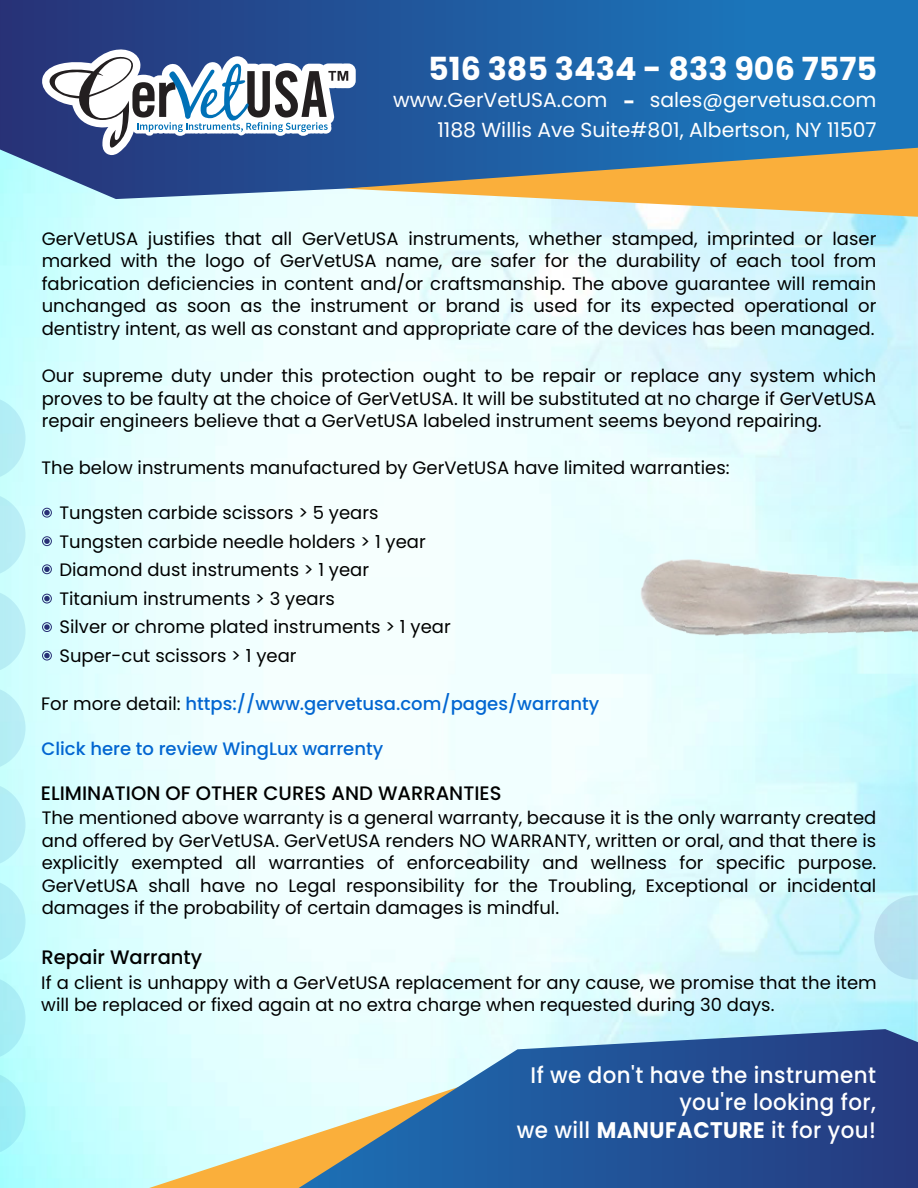
<style>
.page{position:relative;width:918px;height:1188px;background:#fff}
.page>*{position:absolute;margin:0;border:0;box-sizing:border-box;transform-origin:0 0}
.t1{font:700 31.8px "Poppins";color:#fff}
.t2{font:500 22.5px/27.8px "Poppins";letter-spacing:.02em;color:#fff;text-align:right;scale:.95 1}
.t3{font:20.4px "Poppins";color:#fff}
.t4{font:500 19.5px "Poppins";color:#000}
.t5{font:18px/22.5px "Poppins";color:#000;text-align:justify}
.t6{font:500 18px "Poppins";color:#0266d1}
.s1{font-weight:700}
.s2{font-weight:400;color:#000}
</style>
<div class="page">
<img style="left:0;top:199px;width:918px;height:989px">
<svg style="left:874px;top:895px;width:44px;height:85px;background:#b8e5f3"></svg>
<svg style="left:0;top:879px;width:26px;height:85px;background:#b6f3f8"></svg>
<svg style="left:0;top:783px;width:26px;height:84px;background:#bbf3f8"></svg>
<svg style="left:0;top:686px;width:26px;height:84px;background:#bef3f8"></svg>
<svg style="left:0;top:589px;width:26px;height:85px;background:#c0f3f8"></svg>
<svg style="left:0;top:493px;width:26px;height:84px;background:#bff3f8"></svg>
<svg style="left:0;top:396px;width:26px;height:84px;background:#bcf3f8"></svg>
<svg style="left:0;top:976px;width:26px;height:84px;background:#aef3f8"></svg>
<svg style="left:0;top:1071px;width:26px;height:85px;background:#a3f3f8"></svg>
<svg style="left:149px;top:1074px;width:150px;height:114px;background:#e0edd5"></svg>
<svg style="left:0;top:0;width:918px;height:199px;background:#255b9e"></svg>
<svg style="left:299px;top:1029px;width:619px;height:159px;background:#5075a6"></svg>
<svg style="left:42px;top:49px;width:876px;height:168px;background:#6687a4"></svg>
<div style="left:42px;top:508px;width:10px;height:9px;border:1px solid #283075;border-radius:50%"></div>
<svg style="left:44px;top:510px;width:6px;height:5px"></svg>
<div style="left:42px;top:536px;width:10px;height:10px;border:1px solid #283075;border-radius:50%"></div>
<svg style="left:44px;top:538px;width:6px;height:6px"></svg>
<div style="left:42px;top:565px;width:10px;height:9px;border:1px solid #283075;border-radius:50%"></div>
<svg style="left:44px;top:567px;width:6px;height:5px"></svg>
<div style="left:42px;top:594px;width:10px;height:9px;border:1px solid #283075;border-radius:50%"></div>
<svg style="left:44px;top:596px;width:6px;height:5px"></svg>
<div style="left:42px;top:622px;width:10px;height:10px;border:1px solid #283075;border-radius:50%"></div>
<svg style="left:44px;top:624px;width:6px;height:6px"></svg>
<div style="left:42px;top:651px;width:10px;height:9px;border:1px solid #283075;border-radius:50%"></div>
<svg style="left:44px;top:653px;width:6px;height:5px"></svg>
<img style="left:633px;top:504px;width:285px;height:193px">
<h1 class="t1" style="left:428px;top:50px;width:451px">516 385 3434 - 833 906 7575</h1>
<p class="t3" style="left:393px;top:88px;width:485px">www.GerVetUSA.com <span class="s1">-</span> sales@gervetusa.com</p>
<p class="t3" style="left:437px;top:118px;width:441px">1188 Willis Ave Suite#801, Albertson, NY 11507</p>
<p class="t5" style="left:42px;top:227px;width:836px">GerVetUSA justifies that all GerVetUSA instruments, whether stamped, imprinted or laser marked with the logo of GerVetUSA name, are safer for the durability of each tool from fabrication deficiencies in content and/or craftsmanship. The above guarantee will remain unchanged as soon as the instrument or brand is used for its expected operational or dentistry intent, as well as constant and appropriate care of the devices has been managed.</p>
<p class="t5" style="left:42px;top:365px;width:836px">Our supreme duty under this protection ought to be repair or replace any system which proves to be faulty at the choice of GerVetUSA. It will be substituted at no charge if GerVetUSA repair engineers believe that a GerVetUSA labeled instrument seems beyond repairing.</p>
<p class="t5" style="left:42px;top:457px;width:690px">The below instruments manufactured by GerVetUSA have limited warranties:</p>
<p class="t5" style="left:59px;top:499px;width:393px;line-height:28.5px;text-align:left">Tungsten carbide scissors &gt; 5 years Tungsten carbide needle holders &gt; 1 year Diamond dust instruments &gt; 1 year Titanium instruments &gt; 3 years<br>Silver or chrome plated instruments &gt; 1 year Super-cut scissors &gt; 1 year</p>
<p class="t6" style="left:41px;top:693px;width:560px"><span class="s2">For more detail:</span> https://www.gervetusa.com/pages/warranty</p>
<p class="t6" style="left:41px;top:738px;width:343px">Click here to review WingLux warrenty</p>
<p class="t4" style="left:41px;top:782px;width:462px">ELIMINATION OF OTHER CURES AND WARRANTIES</p>
<p class="t5" style="left:42px;top:807px;width:836px">The mentioned above warranty is a general warranty, because it is the only warranty created and offered by GerVetUSA. GerVetUSA renders NO WARRANTY, written or oral, and that there is explicitly exempted all warranties of enforceability and wellness for specific purpose.<br>GerVetUSA shall have no Legal responsibility for the Troubling, Exceptional or incidental damages if the probability of certain damages is mindful.</p>
<p class="t4" style="left:42px;top:946px;width:162px">Repair Warranty</p>
<p class="t5" style="left:41px;top:971px;width:837px">If a client is unhappy with a GerVetUSA replacement for any cause, we promise that the item will be replaced or fixed again at no extra charge when requested during 30 days.</p>
<p class="t2" style="left:517px;top:1061px;width:380px">If we don't have the instrument you're looking for,<br>we will <span class="s1">MANUFACTURE</span> it for you!</p>
</div>
